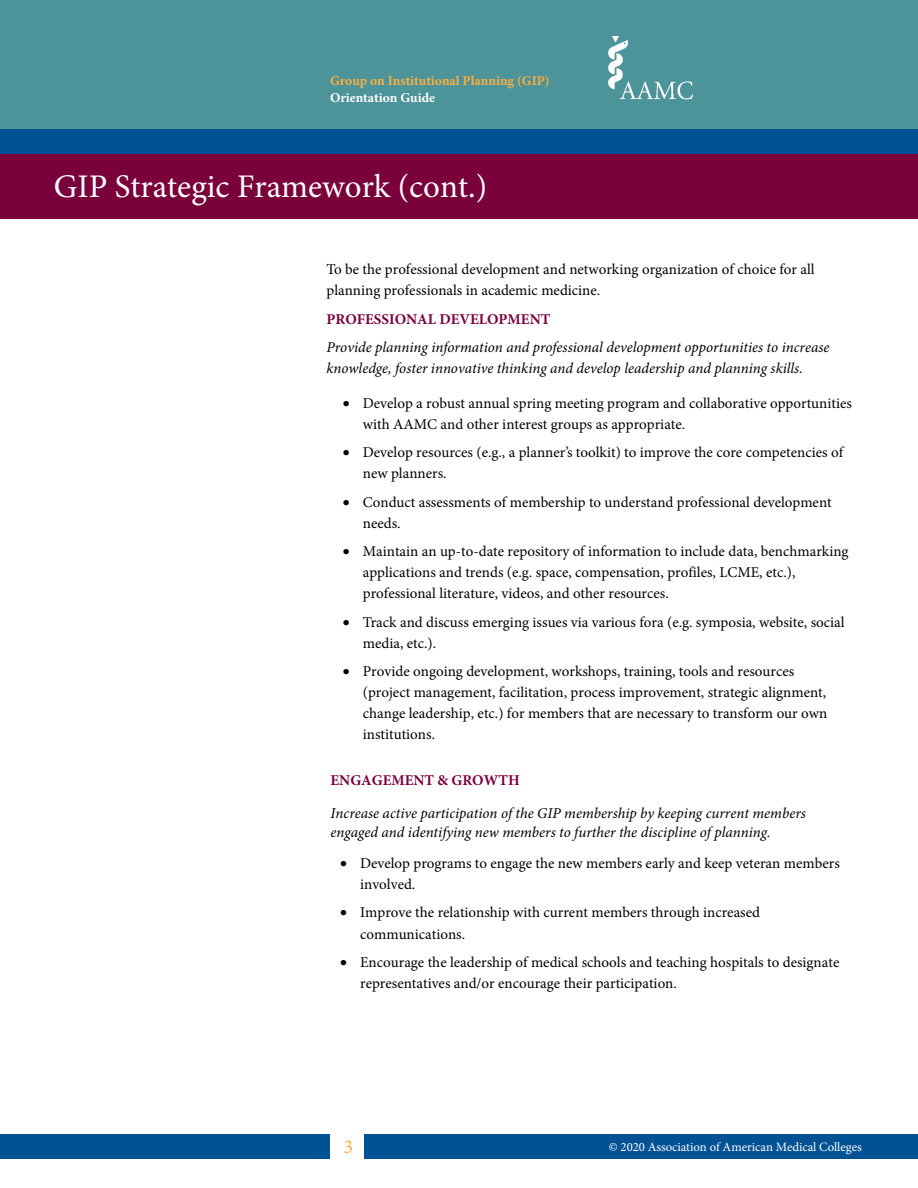
<style>
.page{position:relative;width:918px;height:1188px;background:#fff}
.page>*{position:absolute;margin:0;border:0;box-sizing:border-box;transform-origin:0 0}
.t1{font:33px "Minion Pro";color:#fff}
.t2{font:19.5px "Minion Pro";color:#fbb040}
.t3{font:15px/21px "Minion Pro";color:#000}
.t4{font:italic 15px/21px "Minion Pro";color:#000}
.t5{font:700 15px "Minion Pro";color:#79003d}
.t6{font:700 13.5px "Minion Pro";color:#fbb040}
.t7{font:700 13.5px "Minion Pro";color:#fff}
.t8{font:12.75px "Minion Pro";letter-spacing:-.005em;color:#fff}
</style>
<div class="page">
<div style="left:0;top:0;width:918px;height:156px;background:#4d939a"></div>
<img style="left:608px;top:37px;width:85px;height:63px">
<div style="left:0;top:129px;width:918px;height:27px;background:#005295"></div>
<div style="left:364px;top:1134px;width:554px;height:25px;background:#005295"></div>
<div style="left:0;top:1134px;width:330px;height:25px;background:#005295"></div>
<div style="left:0;top:154px;width:918px;height:65px;background:#7a003c"></div>
<p class="t6" style="left:330px;top:72px;width:221px">Group on Institutional Planning (GIP)</p>
<p class="t7" style="left:330px;top:88px;width:106px">Orientation Guide</p>
<h1 class="t1" style="left:54px;top:164px;width:435px">GIP Strategic Framework (cont.)</h1>
<p class="t3" style="left:326px;top:259px;width:490px">To be the professional development and networking organization of choice for all planning professionals in academic medicine.</p>
<p class="t5" style="left:326px;top:308px;width:225px">PROFESSIONAL DEVELOPMENT</p>
<p class="t4" style="left:326px;top:337px;width:504px">Provide planning information and professional development opportunities to increase knowledge, foster innovative thinking and develop leadership and planning skills.</p>
<p class="t3" style="left:363px;top:393px;width:491px;text-indent:-20px">• Develop a robust annual spring meeting program and collaborative opportunities with AAMC and other interest groups as appropriate.</p>
<p class="t3" style="left:363px;top:442px;width:482px;text-indent:-20px">• Develop resources (e.g., a planner’s toolkit) to improve the core competencies of new planners.</p>
<p class="t3" style="left:363px;top:492px;width:470px;text-indent:-20px">• Conduct assessments of membership to understand professional development needs.</p>
<p class="t3" style="left:363px;top:541px;width:487px;text-indent:-20px">• Maintain an up-to-date repository of information to include data, benchmarking applications and trends (e.g. space, compensation, profiles, LCME, etc.), professional literature, videos, and other resources.</p>
<p class="t3" style="left:363px;top:611px;width:483px;text-indent:-20px">• Track and discuss emerging issues via various fora (e.g. symposia, website, social media, etc.).</p>
<p class="t3" style="left:363px;top:661px;width:466px;text-indent:-20px">• Provide ongoing development, workshops, training, tools and resources (project management, facilitation, process improvement, strategic alignment, change leadership, etc.) for members that are necessary to transform our own institutions.</p>
<p class="t5" style="left:331px;top:770px;width:191px">ENGAGEMENT &amp; GROWTH</p>
<p class="t4" style="left:331px;top:803px;width:477px;line-height:19.5px">Increase active participation of the GIP membership by keeping current members engaged and identifying new members to further the discipline of planning.</p>
<p class="t3" style="left:360px;top:853px;width:481px;text-indent:-20px">• Develop programs to engage the new members early and keep veteran members involved.</p>
<p class="t3" style="left:360px;top:902px;width:401px;text-indent:-20px">• Improve the relationship with current members through increased communications.</p>
<p class="t3" style="left:360px;top:952px;width:481px;text-indent:-20px">• Encourage the leadership of medical schools and teaching hospitals to designate representatives and/or encourage their participation.</p>
<h2 class="t2" style="left:344px;top:1134px;width:11px">3</h2>
<p class="t8" style="left:609px;top:1138px;width:254px">© 2020 Association of American Medical Colleges</p>
</div>
